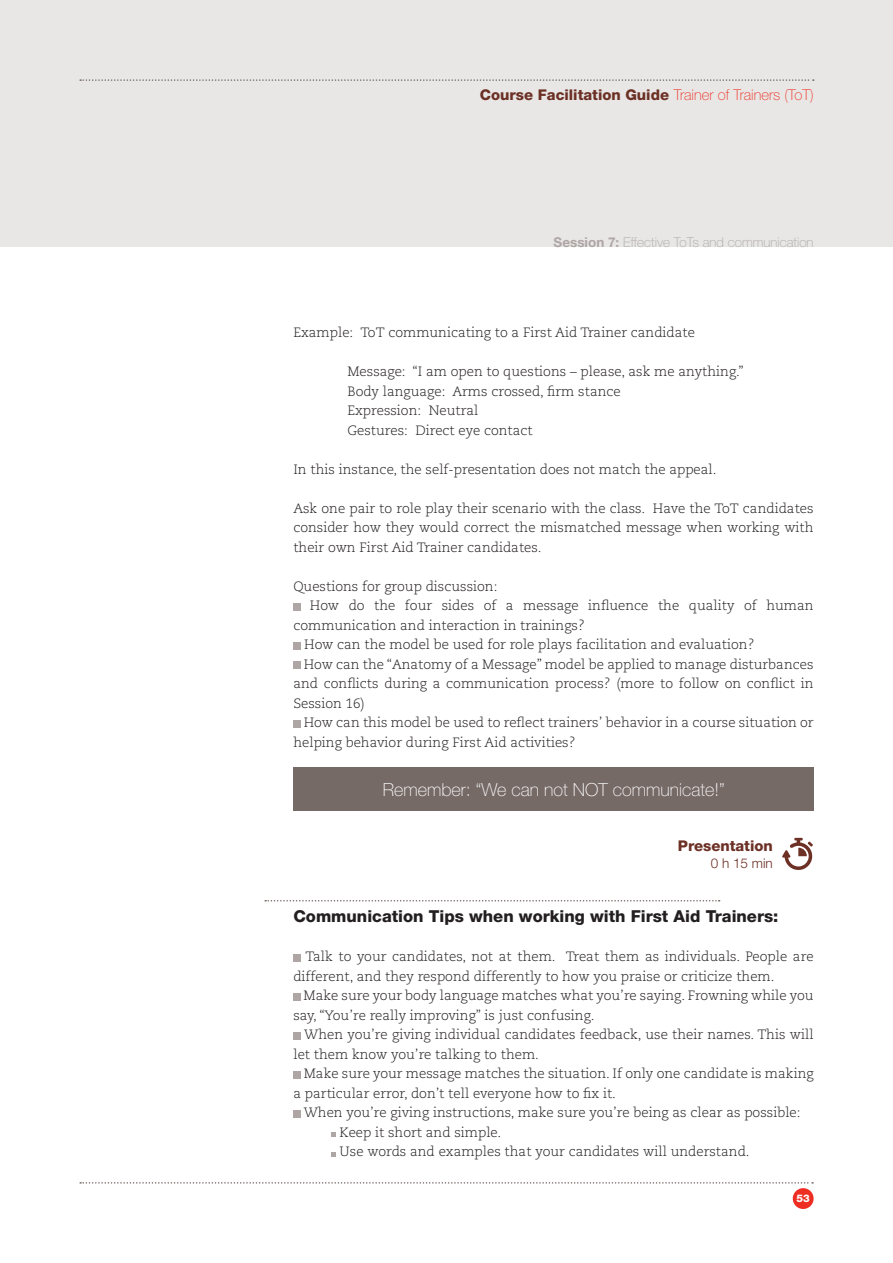
<style>
.page{position:relative;width:893px;height:1263px;background:#fff}
.page>*{position:absolute;margin:0;border:0;box-sizing:border-box;transform-origin:0 0}
.t1{font:100 18px "Helvetica Neue LT Std";color:#fff}
.t2{font:800 16.5px "Helvetica Neue LT Std";color:#231f20}
.t3{font:800 14.85px "Helvetica Neue LT Std";color:#6c3025}
.t4{font:300 13.5px/19.5px "Caecilia LT Std";color:#231f20}
.t5{font:100 13.5px "Helvetica Neue LT Std";color:#aea6a4}
.t6{font:300 13.5px "Helvetica Neue LT Std";color:#6c3025}
.t7{font:800 10.5px "Helvetica Neue LT Std";color:#fff}
.s1{font-weight:100;color:#ee2e22}
.s2{font-weight:700}
</style>
<div class="page">
<div style="left:0;top:0;width:893px;height:247px;background:#e8e7e5"></div>
<svg style="left:80px;top:79px;width:734px;height:2px"></svg>
<svg style="left:80px;top:1182px;width:733px;height:1px"></svg>
<div style="left:793px;top:1188px;width:21px;height:21px;background:#ee2e22;border-radius:50%"></div>
<div style="left:293px;top:603px;width:7px;height:7px;background:#aea6a4"></div>
<div style="left:293px;top:642px;width:7px;height:7px;background:#aea6a4"></div>
<div style="left:293px;top:662px;width:7px;height:7px;background:#aea6a4"></div>
<div style="left:293px;top:720px;width:7px;height:7px;background:#aea6a4"></div>
<div style="left:293px;top:954px;width:7px;height:7px;background:#aea6a4"></div>
<div style="left:293px;top:993px;width:7px;height:7px;background:#aea6a4"></div>
<div style="left:293px;top:1032px;width:7px;height:7px;background:#aea6a4"></div>
<div style="left:293px;top:1071px;width:7px;height:7px;background:#aea6a4"></div>
<div style="left:293px;top:1110px;width:7px;height:7px;background:#aea6a4"></div>
<svg style="left:332px;top:1133px;width:4px;height:4px"></svg>
<svg style="left:332px;top:1152px;width:4px;height:4px"></svg>
<svg style="left:782px;top:838px;width:31px;height:32px"></svg>
<div style="left:293px;top:767px;width:521px;height:44px;background:#766a67"></div>
<svg style="left:265px;top:900px;width:455px;height:1px"></svg>
<p class="t3" style="left:480px;top:86px;width:335px">Course Facilitation Guide <span class="s1">Trainer of Trainers (ToT)</span></p>
<p class="t5" style="left:554px;top:234px;width:261px"><span class="s2">Session 7:</span> Effective ToTs and communication</p>
<p class="t4" style="left:293px;top:323px;width:403px">Example: ToT communicating to a First Aid Trainer candidate</p>
<p class="t4" style="left:347px;top:362px;width:398px">Message: “I am open to questions – please, ask me anything.” Body language: Arms crossed, firm stance<br>Expression: Neutral<br>Gestures: Direct eye contact</p>
<p class="t4" style="left:293px;top:460px;width:425px">In this instance, the self-presentation does not match the appeal.</p>
<p class="t4" style="left:293px;top:499px;width:522px;text-align:justify">Ask one pair to role play their scenario with the class. Have the ToT candidates consider how they would correct the mismatched message when working with their own First Aid Trainer candidates.</p>
<p class="t4" style="left:293px;top:577px;width:206px">Questions for group discussion:</p>
<p class="t4" style="left:310px;top:596px;width:505px">How do the four sides of a message influence the quality of human</p>
<p class="t4" style="left:293px;top:616px;width:293px">communication and interaction in trainings?</p>
<p class="t4" style="left:304px;top:635px;width:452px">How can the model be used for role plays facilitation and evaluation?</p>
<p class="t4" style="left:304px;top:655px;width:511px">How can the “Anatomy of a Message” model be applied to manage disturbances</p>
<p class="t4" style="left:293px;top:674px;width:522px">and conflicts during a communication process? (more to follow on conflict in</p>
<p class="t4" style="left:293px;top:694px;width:73px">Session 16)</p>
<p class="t4" style="left:304px;top:713px;width:511px">How can this model be used to reflect trainers’ behavior in a course situation or</p>
<p class="t4" style="left:293px;top:733px;width:284px">helping behavior during First Aid activities?</p>
<h1 class="t1" style="left:383px;top:779px;width:344px">Remember: “We can not NOT communicate!”</h1>
<p class="t3" style="left:678px;top:837px;width:96px">Presentation</p>
<p class="t6" style="left:711px;top:854px;width:64px">0 h 15 min</p>
<p class="t2" style="left:293px;top:907px;width:487px">Communication Tips when working with First Aid Trainers:</p>
<p class="t4" style="left:293px;top:947px;width:522px;text-indent:12px">Talk to your candidates, not at them. Treat them as individuals. People are different, and they respond differently to how you praise or criticize them.</p>
<p class="t4" style="left:293px;top:986px;width:522px;text-indent:10px">Make sure your body language matches what you’re saying. Frowning while you say, “You’re really improving” is just confusing.</p>
<p class="t4" style="left:293px;top:1025px;width:522px;text-indent:11px">When you’re giving individual candidates feedback, use their names. This will let them know you’re talking to them.</p>
<p class="t4" style="left:293px;top:1064px;width:522px;text-indent:10px">Make sure your message matches the situation. If only one candidate is making a particular error, don’t tell everyone how to fix it.</p>
<p class="t4" style="left:340px;top:1103px;width:462px;text-indent:-36px">When you’re giving instructions, make sure you’re being as clear as possible:<br>Keep it short and simple.<br>Use words and examples that your candidates will understand.</p>
<p class="t7" style="left:797px;top:1192px;width:15px">53</p>
</div>
